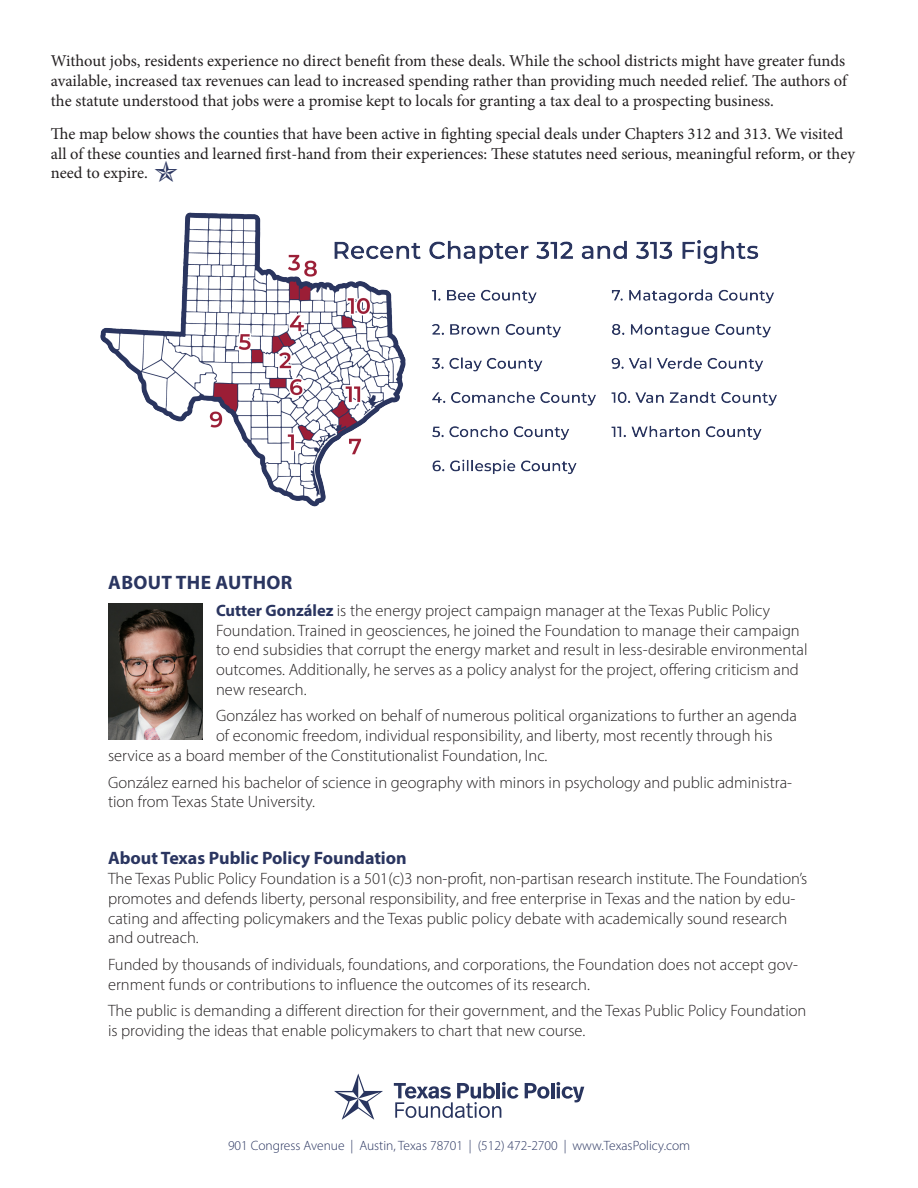
<style>
.page{position:relative;width:918px;height:1188px;background:#fff}
.page>*{position:absolute;margin:0;border:0;box-sizing:border-box;transform-origin:0 0}
.t1{font:700 19.5px "Myriad Pro";letter-spacing:.02em;color:#2a3560}
.t2{font:700 18px "Myriad Pro";color:#2a3560}
.t3{font:300 16.5px/19.8px "Myriad Pro";color:#231f20}
.Copy{font:16.5px/19.8px "Minion Pro";color:#231f20;text-align:justify}
.t4{font:300 13.5px "Myriad Pro";color:#2a3560}
.s1{font-weight:700;color:#2a3560}
</style>
<div class="page">
<svg style="left:334px;top:1074px;width:49px;height:46px"></svg>
<svg style="left:525px;top:1083px;width:24px;height:16px"></svg>
<hr style="left:551px;top:1083px;width:3px;height:15px;background:#29355f">
<svg style="left:556px;top:1082px;width:28px;height:20px"></svg>
<svg style="left:394px;top:1082px;width:125px;height:36px"></svg>
<img style="left:108px;top:603px;width:95px;height:137px">
<img style="left:100px;top:212px;width:677px;height:295px">
<p class="Copy" style="left:51px;top:51px;width:798px">Without jobs, residents experience no direct benefit from these deals. While the school districts might have greater funds available, increased tax revenues can lead to increased spending rather than providing much needed relief. The authors of the statute understood that jobs were a promise kept to locals for granting a tax deal to a prospecting business.</p>
<p class="Copy" style="left:51px;top:124px;width:806px;text-align:left">The map below shows the counties that have been active in fighting special deals under Chapters 312 and 313. We visited all of these counties and learned first-hand from their experiences: These statutes need serious, meaningful reform, or they need to expire.</p>
<p class="t1" style="left:108px;top:570px;width:186px">ABOUT THE AUTHOR</p>
<p class="t3" style="left:216px;top:600px;width:593px"><span class="s1">Cutter González</span> is the energy project campaign manager at the Texas Public Policy Foundation. Trained in geosciences, he joined the Foundation to manage their campaign to end subsidies that corrupt the energy market and result in less-desirable environmental outcomes. Additionally, he serves as a policy analyst for the project, offering criticism and new research.</p>
<p class="t3" style="left:216px;top:706px;width:582px">González has worked on behalf of numerous political organizations to further an agenda</p>
<p class="t3" style="left:216px;top:726px;width:558px">of economic freedom, individual responsibility, and liberty, most recently through his</p>
<p class="t3" style="left:108px;top:746px;width:441px">service as a board member of the Constitutionalist Foundation, Inc.</p>
<p class="t3" style="left:108px;top:772px;width:686px">González earned his bachelor of science in geography with minors in psychology and public administra&shy;tion from Texas State University.</p>
<p class="t2" style="left:108px;top:846px;width:300px">About Texas Public Policy Foundation</p>
<p class="t3" style="left:108px;top:869px;width:701px">The Texas Public Policy Foundation is a 501(c)3 non-profit, non-partisan research institute. The Foundation’s promotes and defends liberty, personal responsibility, and free enterprise in Texas and the nation by edu&shy;cating and affecting policymakers and the Texas public policy debate with academically sound research and outreach.</p>
<p class="t3" style="left:108px;top:954px;width:691px">Funded by thousands of individuals, foundations, and corporations, the Foundation does not accept gov&shy;ernment funds or contributions to influence the outcomes of its research.</p>
<p class="t3" style="left:108px;top:1001px;width:700px">The public is demanding a different direction for their government, and the Texas Public Policy Foundation is providing the ideas that enable policymakers to chart that new course.</p>
<p class="t4" style="left:228px;top:1137px;width:464px">901 Congress Avenue | Austin, Texas 78701 | (512) 472-2700 | www.TexasPolicy.com</p>
</div>
